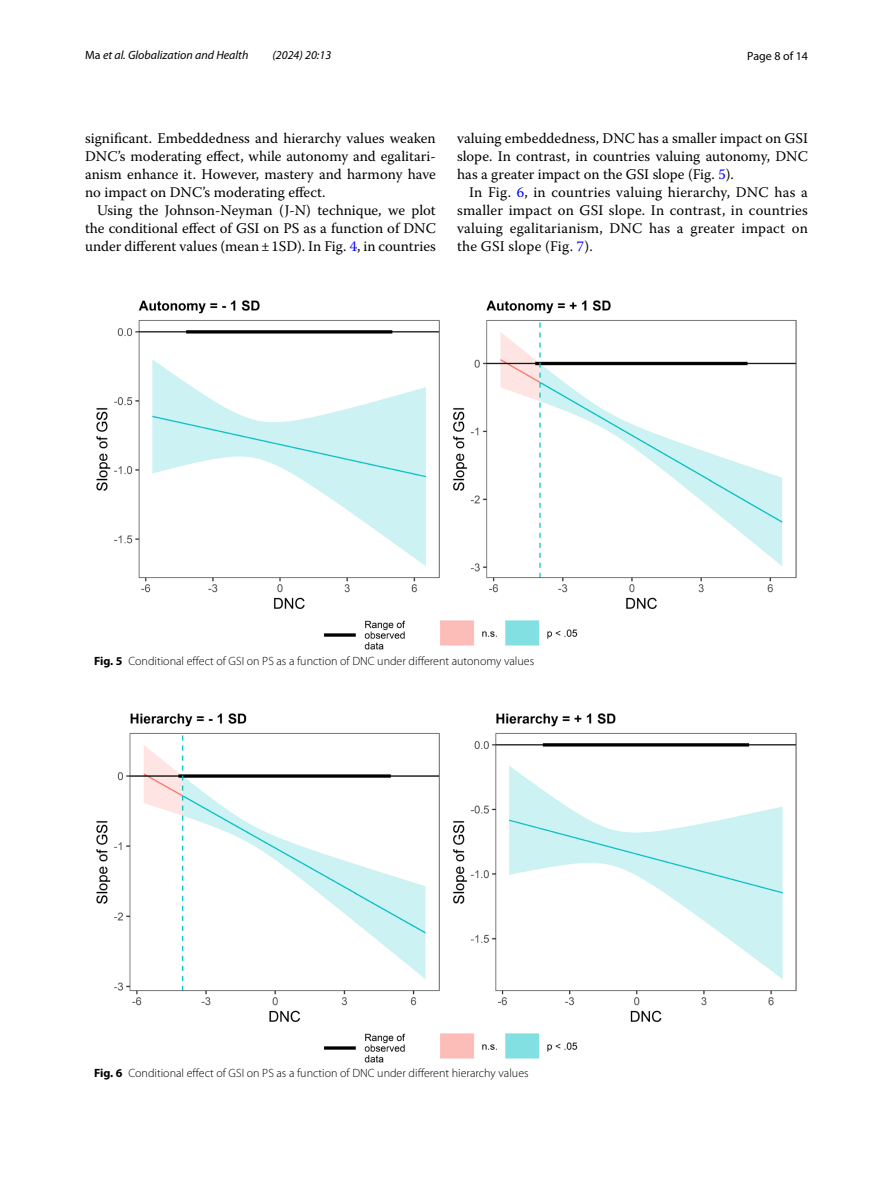
<style>
.page{position:relative;width:893px;height:1187px;background:#fff}
.page>*{position:absolute;margin:0;border:0;box-sizing:border-box;transform-origin:0 0}
.t1{font:14.7px/18px "Warnock Pro";color:#000;text-align:justify}
.t2{font:300 12px "Myriad Pro";color:#000}
.t3{font:italic 12px "Myriad Pro";color:#000}
.t4{font:12px "Myriad Pro";color:#000}
.s1{font-style:normal}
.s2{color:#00f}
.s3{font-weight:700}
</style>
<div class="page">
<img style="left:96px;top:300px;width:701px;height:349px">
<img style="left:96px;top:713px;width:701px;height:349px">
<p class="t3" style="left:85px;top:48px;width:165px"><span class="s1">Ma</span> et al. Globalization and Health</p>
<p class="t3" style="left:272px;top:48px;width:60px">(2024) 20:13</p>
<p class="t4" style="left:747px;top:48px;width:62px">Page 8 of 14</p>
<p class="t1" style="left:85px;top:128px;width:352px">significant. Embeddedness and hierarchy values weaken DNC’s moderating effect, while autonomy and egalitari&shy;anism enhance it. However, mastery and harmony have no impact on DNC’s moderating effect.</p>
<p class="t1" style="left:85px;top:200px;width:352px;text-indent:12px">Using the Johnson-Neyman (J-N) technique, we plot the conditional effect of GSI on PS as a function of DNC under different values (mean±1SD). In Fig. <span class="s2">4</span>, in countries</p>
<p class="t1" style="left:457px;top:128px;width:352px">valuing embeddedness, DNC has a smaller impact on GSI slope. In contrast, in countries valuing autonomy, DNC has a greater impact on the GSI slope (Fig. <span class="s2">5</span>).</p>
<p class="t1" style="left:457px;top:182px;width:352px;text-indent:12px">In Fig. <span class="s2">6</span>, in countries valuing hierarchy, DNC has a smaller impact on GSI slope. In contrast, in countries valuing egalitarianism, DNC has a greater impact on the GSI slope (Fig. <span class="s2">7</span>).</p>
<p class="t2" style="left:94px;top:654px;width:442px"><span class="s3">Fig. 5</span> Conditional effect of GSI on PS as a function of DNC under different autonomy values</p>
<p class="t2" style="left:94px;top:1066px;width:436px"><span class="s3">Fig. 6</span> Conditional effect of GSI on PS as a function of DNC under different hierarchy values</p>
</div>
